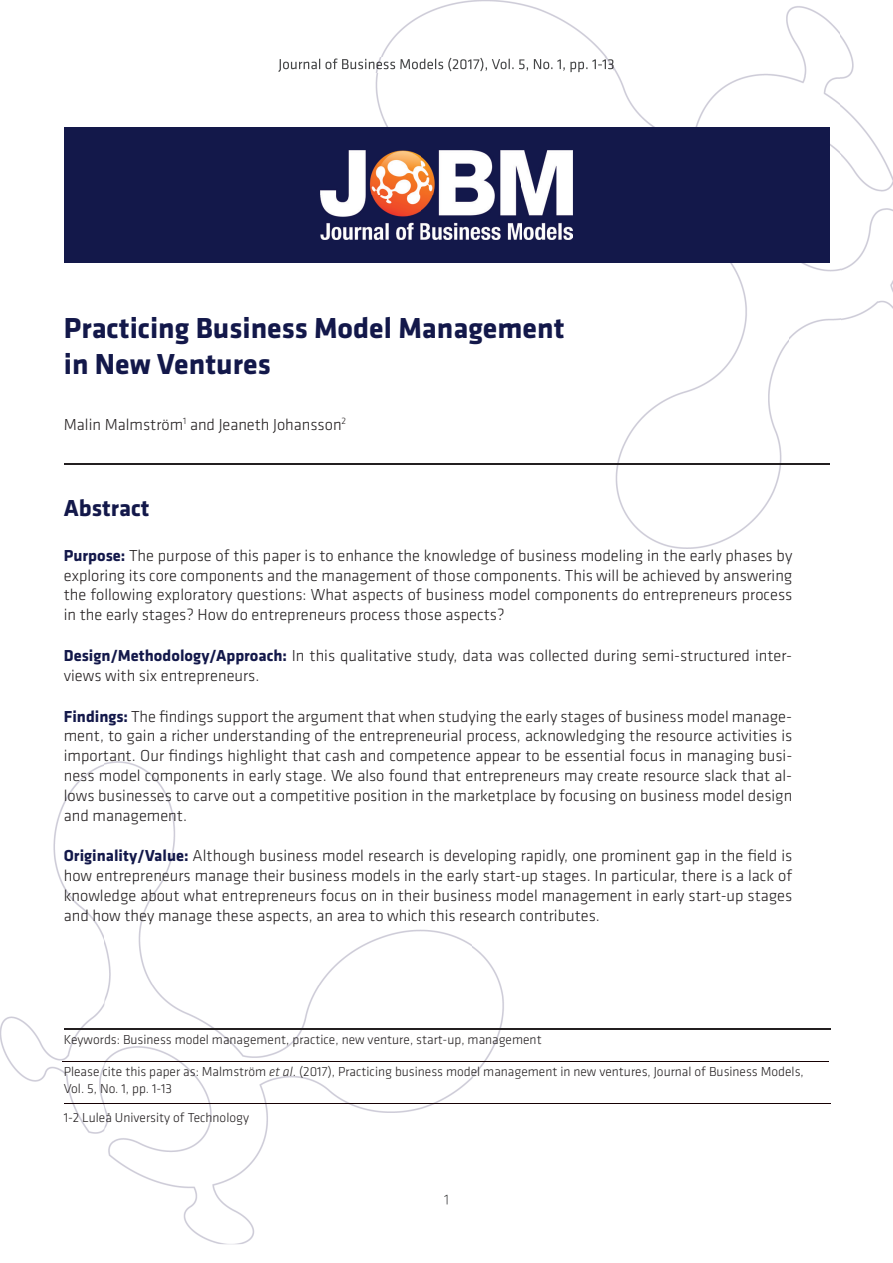
<style>
.page{position:relative;width:893px;height:1263px;background:#fff}
.page>*{position:absolute;margin:0;border:0;box-sizing:border-box;transform-origin:0 0}
.t1{font:700 30px/36px "Klavika";color:#13184a}
.t2{font:700 24px "Klavika";color:#13184a}
.t3{font:300 16.5px/19.8px "Klavika";color:#231f20;text-align:justify}
.t4{font:300 13.5px/16.2px "Klavika";color:#231f20}
.s1{font-weight:700;color:#13184a}
.s2{font-style:italic}
</style>
<div class="page">
<img style="left:64px;top:0;width:776px;height:155px">
<img style="left:840px;top:34px;width:53px;height:286px">
<img style="left:0;top:463px;width:104px;height:671px">
<img style="left:788px;top:155px;width:53px;height:949px">
<img style="left:104px;top:263px;width:684px;height:981px">
<img style="left:278px;top:58px;width:336px;height:14px">
<img style="left:278px;top:59px;width:111px;height:13px">
<svg style="left:444px;top:1195px;width:4px;height:9px"></svg>
<div style="left:64px;top:128px;width:765px;height:135px;background:#13184a"></div>
<img style="left:321px;top:151px;width:251px;height:88px">
<hr style="left:64px;top:464px;width:765px;height:1px;background:#231f20">
<hr style="left:64px;top:1029px;width:766px;height:1px;background:#231f20">
<hr style="left:63px;top:1061px;width:766px;height:1px;background:#150002">
<hr style="left:64px;top:1103px;width:766px;height:1px;background:#150002">
<h1 class="t1" style="left:64px;top:311px;width:502px">Practicing Business Model Management in New Ventures</h1>
<p class="t3" style="left:64px;top:415px;width:284px">Malin Malmström<sup>1</sup> and Jeaneth Johansson<sup>2</sup></p>
<h2 class="t2" style="left:64px;top:494px;width:87px">Abstract</h2>
<p class="t3" style="left:64px;top:546px;width:730px"><span class="s1">Purpose:</span> The purpose of this paper is to enhance the knowledge of business modeling in the early phases by exploring its core components and the management of those components. This will be achieved by answering the following exploratory questions: What aspects of business model components do entrepreneurs process in the early stages? How do entrepreneurs process those aspects?</p>
<p class="t3" style="left:64px;top:646px;width:730px"><span class="s1">Design/Methodology/Approach:</span> In this qualitative study, data was collected during semi-structured inter&shy;views with six entrepreneurs.</p>
<p class="t3" style="left:64px;top:707px;width:730px"><span class="s1">Findings:</span> The findings support the argument that when studying the early stages of business model manage&shy;ment, to gain a richer understanding of the entrepreneurial process, acknowledging the resource activities is important. Our findings highlight that cash and competence appear to be essential focus in managing busi&shy;ness model components in early stage. We also found that entrepreneurs may create resource slack that al&shy;lows businesses to carve out a competitive position in the marketplace by focusing on business model design and management.</p>
<p class="t3" style="left:64px;top:846px;width:730px"><span class="s1">Originality/Value:</span> Although business model research is developing rapidly, one prominent gap in the field is how entrepreneurs manage their business models in the early start-up stages. In particular, there is a lack of knowledge about what entrepreneurs focus on in their business model management in early start-up stages and how they manage these aspects, an area to which this research contributes.</p>
<p class="t4" style="left:64px;top:1032px;width:479px">Keywords: Business model management, practice, new venture, start-up, management</p>
<p class="t4" style="left:64px;top:1064px;width:742px">Please cite this paper as: Malmström <span class="s2">et al</span>. (2017), Practicing business model management in new ventures, Journal of Business Models,<br>Vol. 5, No. 1, pp. 1-13</p>
<p class="t4" style="left:64px;top:1109px;width:187px">1-2 Luleå University of Technology</p>
</div>
